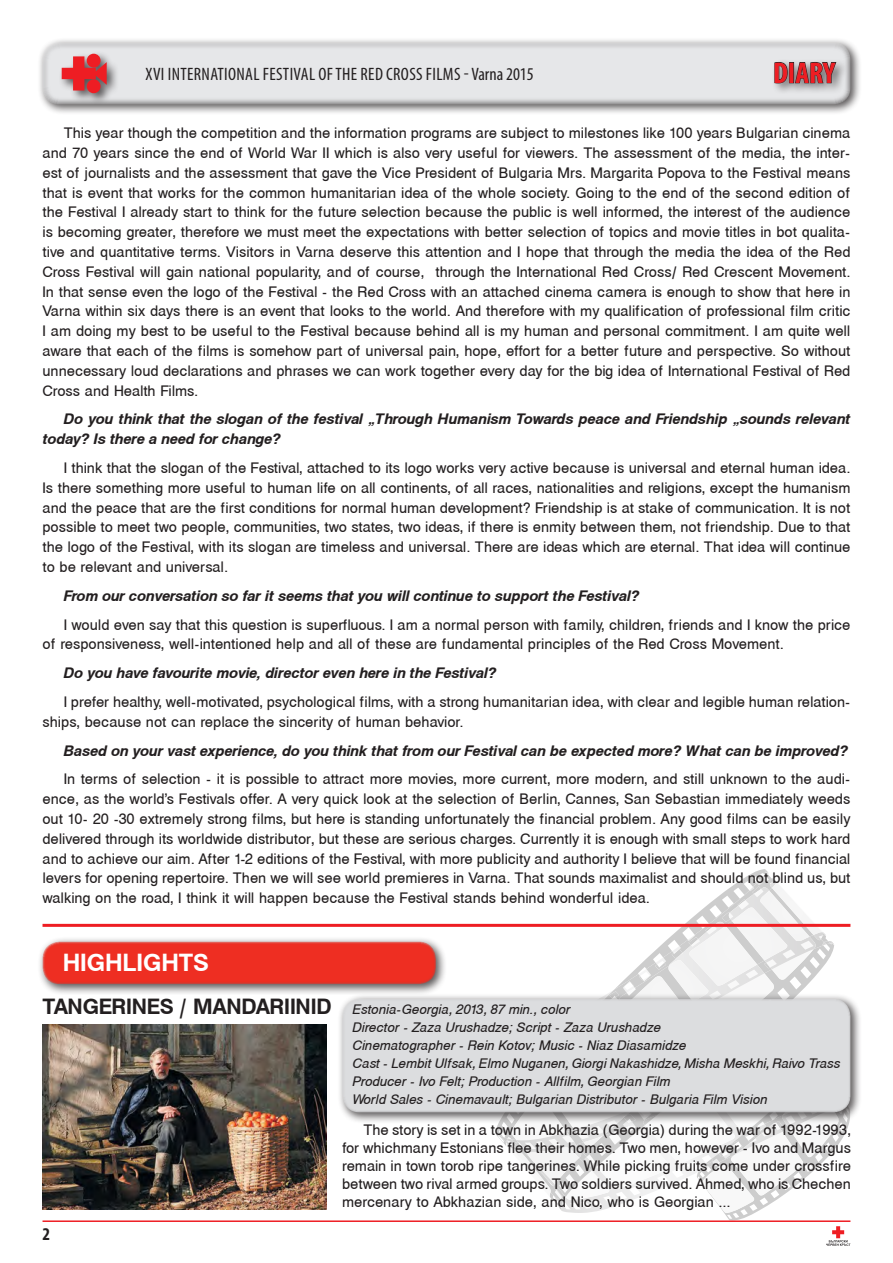
<style>
.page{position:relative;width:893px;height:1263px;background:#fff}
.page>*{position:absolute;margin:0;border:0;box-sizing:border-box;transform-origin:0 0}
.Bulletin_body{font:700 condensed 30px "Myriad Pro";color:#ee1d23}
.Bulletin_body-2{font:700 27px "Helen Bg";color:#fff}
.Bulletin_body-3{font:700 24px "Helen Bg";letter-spacing:-.01em;color:#231f20}
.t1{font:condensed 18px "Myriad Pro";letter-spacing:.02em;color:#231f20}
.Bulletin_body-4{font:700 condensed 18px "Myriad Pro";color:#231f20}
.Bulletin_body-5{font:16.5px/19.8px "Helen Bg";color:#231f20;text-align:justify}
.Bulletin_body-6{font:italic 700 16.5px/19.8px "Helen Bg";letter-spacing:-.005em;color:#231f20}
.Bulletin_body-7{font:italic 15px "Helen Bg";color:#231f20}
</style>
<div class="page">
<svg style="left:468px;top:870px;width:382px;height:350px"></svg>
<hr style="left:43px;top:1220px;width:807px;height:2px;background:#ee1d23">
<svg style="left:826px;top:1226px;width:24px;height:20px"></svg>
<div style="left:37px;top:37px;width:825px;height:79px;background:#231f20;opacity:.75"></div>
<div style="left:43px;top:43px;width:807px;height:61px;background:#e6e7e9;border-radius:17px"></div>
<div style="left:58px;top:50px;width:61px;height:55px;background:#231f20;opacity:.75"></div>
<div style="left:87px;top:54px;width:14px;height:14px;background:#ee1d23;border-radius:50%"></div>
<div style="left:87px;top:79px;width:14px;height:14px;background:#ee1d23;border-radius:50%"></div>
<svg style="left:62px;top:56px;width:45px;height:35px"></svg>
<div style="left:771px;top:58px;width:76px;height:37px;background:#231f20;opacity:.75"></div>
<svg style="left:774px;top:62px;width:14px;height:22px"></svg>
<div style="left:790px;top:63px;width:4px;height:20px;border:1px solid #231f20"></div>
<svg style="left:795px;top:62px;width:41px;height:22px"></svg>
<div style="left:37px;top:936px;width:410px;height:59px;background:#231f20;opacity:.75"></div>
<div style="left:43px;top:942px;width:393px;height:42px;background:#ee2e22;border-radius:17px"></div>
<div style="left:337px;top:994px;width:525px;height:130px;background:#231f20;opacity:.75"></div>
<div style="left:343px;top:999px;width:507px;height:113px;background:#dcdddf;border-radius:17px"></div>
<img style="left:43px;top:1024px;width:284px;height:185px">
<hr style="left:44px;top:924px;width:805px;height:3px;background:#ee1d23">
<p class="t1" style="left:145px;top:64px;width:390px">XVI INTERNATIONAL FESTIVAL OF THE RED CROSS FILMS - Varna 2015</p>
<p class="Bulletin_body" style="left:773px;top:54px;width:64px">DIARY</p>
<p class="Bulletin_body-5" style="left:43px;top:123px;width:809px;text-indent:21px">This year though the competition and the information programs are subject to milestones like 100 years Bulgarian cinema and 70 years since the end of World War II which is also very useful for viewers. The assessment of the media, the inter&shy;est of journalists and the assessment that gave the Vice President of Bulgaria Mrs. Margarita Popova to the Festival means that is event that works for the common humanitarian idea of the whole society. Going to the end of the second edition of the Festival I already start to think for the future selection because the public is well informed, the interest of the audience is becoming greater, therefore we must meet the expectations with better selection of topics and movie titles in bot qualita&shy;tive and quantitative terms. Visitors in Varna deserve this attention and I hope that through the media the idea of the Red Cross Festival will gain national popularity, and of course, through the International Red Cross/ Red Crescent Movement.<br>In that sense even the logo of the Festival - the Red Cross with an attached cinema camera is enough to show that here in Varna within six days there is an event that looks to the world. And therefore with my qualification of professional film critic I am doing my best to be useful to the Festival because behind all is my human and personal commitment. I am quite well aware that each of the films is somehow part of universal pain, hope, effort for a better future and perspective. So without unnecessary loud declarations and phrases we can work together every day for the big idea of International Festival of Red Cross and Health Films.</p>
<p class="Bulletin_body-6" style="left:43px;top:409px;width:809px;text-indent:21px">Do you think that the slogan of the festival “Through Humanism Towards peace and Friendship “sounds relevant today? Is there a need for change?</p>
<p class="Bulletin_body-5" style="left:43px;top:458px;width:809px;text-indent:21px">I think that the slogan of the Festival, attached to its logo works very active because is universal and eternal human idea.<br>Is there something more useful to human life on all continents, of all races, nationalities and religions, except the humanism and the peace that are the first conditions for normal human development? Friendship is at stake of communication. It is not possible to meet two people, communities, two states, two ideas, if there is enmity between them, not friendship. Due to that the logo of the Festival, with its slogan are timeless and universal. There are ideas which are eternal. That idea will continue to be relevant and universal.</p>
<p class="Bulletin_body-6" style="left:64px;top:585px;width:577px">From our conversation so far it seems that you will continue to support the Festival?</p>
<p class="Bulletin_body-5" style="left:43px;top:615px;width:809px;text-indent:21px">I would even say that this question is superfluous. I am a normal person with family, children, friends and I know the price of responsiveness, well-intentioned help and all of these are fundamental principles of the Red Cross Movement.</p>
<p class="Bulletin_body-6" style="left:64px;top:663px;width:434px">Do you have favourite movie, director even here in the Festival?</p>
<p class="Bulletin_body-5" style="left:43px;top:692px;width:809px;text-indent:21px">I prefer healthy, well-motivated, psychological films, with a strong humanitarian idea, with clear and legible human relation&shy;ships, because not can replace the sincerity of human behavior.</p>
<p class="Bulletin_body-6" style="left:64px;top:740px;width:786px">Based on your vast experience, do you think that from our Festival can be expected more? What can be improved?</p>
<p class="Bulletin_body-5" style="left:43px;top:769px;width:809px;text-indent:21px">In terms of selection - it is possible to attract more movies, more current, more modern, and still unknown to the audi&shy;ence, as the world’s Festivals offer. A very quick look at the selection of Berlin, Cannes, San Sebastian immediately weeds out 10- 20 -30 extremely strong films, but here is standing unfortunately the financial problem. Any good films can be easily delivered through its worldwide distributor, but these are serious charges. Currently it is enough with small steps to work hard and to achieve our aim. After 1-2 editions of the Festival, with more publicity and authority I believe that will be found financial levers for opening repertoire. Then we will see world premieres in Varna. That sounds maximalist and should not blind us, but walking on the road, I think it will happen because the Festival stands behind wonderful idea.</p>
<p class="Bulletin_body-2" style="left:63px;top:948px;width:148px">HIGHLIGHTS</p>
<p class="Bulletin_body-3" style="left:43px;top:994px;width:291px">TANGERINES / MANDARIINID</p>
<p class="Bulletin_body-4" style="left:43px;top:1222px;width:9px">2</p>
<p class="Bulletin_body-7" style="left:353px;top:1002px;width:219px">Estonia-Georgia, 2013, 87 min., color</p>
<p class="Bulletin_body-7" style="left:353px;top:1020px;width:310px">Director - Zaza Urushadze; Script - Zaza Urushadze</p>
<p class="Bulletin_body-7" style="left:353px;top:1038px;width:335px">Cinematographer - Rein Kotov; Music - Niaz Diasamidze</p>
<p class="Bulletin_body-7" style="left:353px;top:1056px;width:489px">Cast - Lembit Ulfsak, Elmo Nuganen, Giorgi Nakashidze, Misha Meskhi, Raivo Trass</p>
<p class="Bulletin_body-7" style="left:353px;top:1074px;width:319px">Producer - Ivo Felt; Production - Allfilm, Georgian Film</p>
<p class="Bulletin_body-7" style="left:353px;top:1092px;width:416px">World Sales - Cinemavault; Bulgarian Distributor - Bulgaria Film Vision</p>
<p class="Bulletin_body-5" style="left:342px;top:1120px;width:510px;line-height:18px;text-indent:21px">The story is set in a town in Abkhazia (Georgia) during the war of 1992-1993, for whichmany Estonians flee their homes. Two men, however - Ivo and Margus remain in town torob ripe tangerines. While picking fruits come under crossfire between two rival armed groups. Two soldiers survived. Ahmed, who is Chechen mercenary to Abkhazian side, and Nico, who is Georgian ...</p>
</div>
